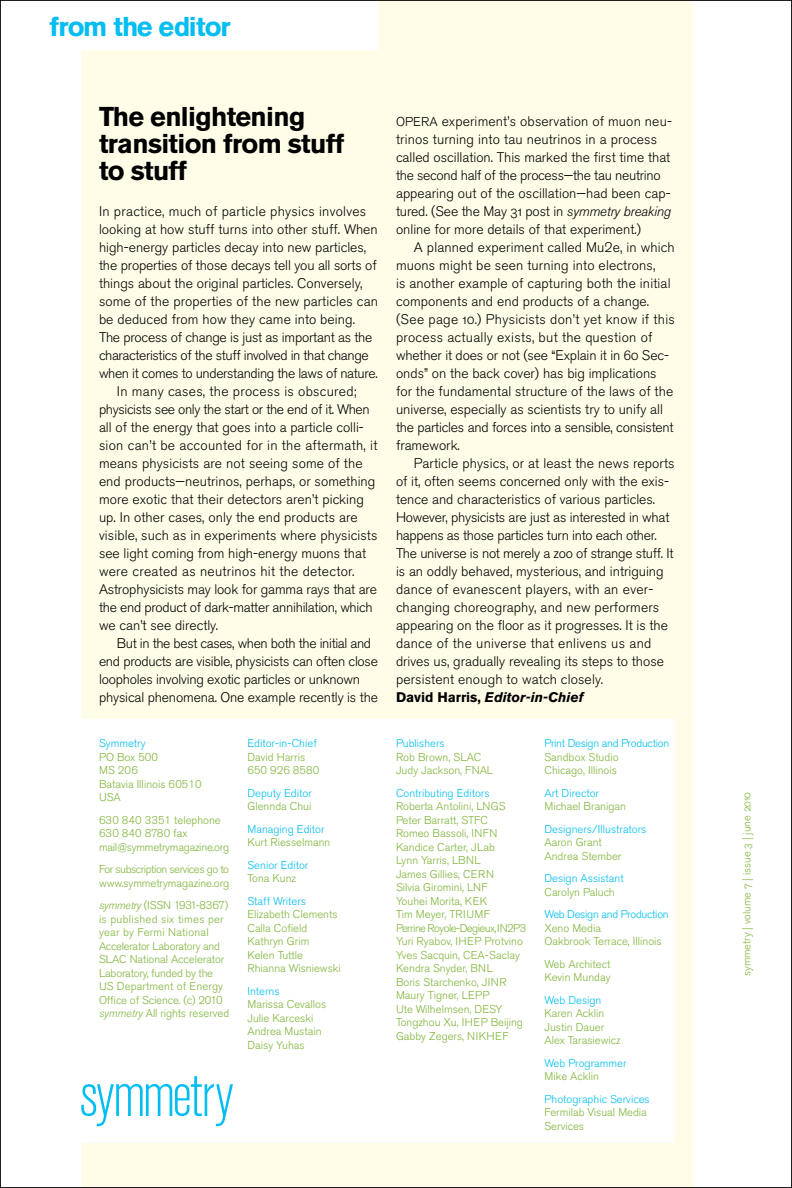
<style>
.page{position:relative;width:792px;height:1188px;background:#fff}
.page>*{position:absolute;margin:0;border:0;box-sizing:border-box;transform-origin:0 0}
.t1{font:300 condensed 63px "Akzidenz Grotesk BE";letter-spacing:-.025em;color:#00bdf2}
.t2{font:700 27px/27px "Akzidenz Grotesk BE";letter-spacing:-.025em;color:#000}
.t3{font:700 27px "Akzidenz Grotesk BE";letter-spacing:-.035em;color:#00bdf2}
.t4{font:13.8px/18px "Akzidenz Grotesk BE Light Os F";color:#000}
.t5{font:13.8px "Akzidenz Grotesk BE Light Os F";letter-spacing:-.025em;color:#000}
.t6{font:13.8px "Akzidenz Grotesk BE Light Os F";letter-spacing:.02em;color:#000}
.t7{font:13.8px "Akzidenz Grotesk BE Light Os F";letter-spacing:-.02em;color:#000}
.t8{font:italic 700 13.8px "Akzidenz Grotesk BE";color:#000}
.t9{font:300 11.25px/13.5px "Akzidenz Grotesk BE";color:#7fb439}
.t10{font:300 11.25px "Akzidenz Grotesk BE";color:#00bdf2}
.t11{font:300 11.25px/13.5px "Akzidenz Grotesk BE";letter-spacing:-.04em;color:#7fb439}
.t12{font:300 11.25px "Akzidenz Grotesk BE";letter-spacing:-.025em;color:#00bdf2}
.t13{font:10.8px "Akzidenz Grotesk BE Light Os F";color:#7fb439}
.s1{font-family:"Akzidenz Grotesk BE Lig It Os F";font-weight:400}
.s2{font-size:12.75px}
.s3{font-family:"Akzidenz Grotesk BE Lig It Os F"}
.s4{font-family:"Akzidenz Grotesk BE";font-weight:300}
.s5{font-style:normal}
</style>
<div class="page">
<div style="left:81px;top:0;width:612px;height:1188px;background:#fffde8"></div>
<div style="left:0;top:0;width:378px;height:50px;background:#fff"></div>
<div style="left:0;top:720px;width:675px;height:423px;background:#fff"></div>
<h2 class="t3" style="left:50px;top:11px;width:183px">from the editor</h2>
<h2 class="t2" style="left:99px;top:103px;width:247px">The enlightening transition from stuff to stuff</h2>
<p class="t6" style="left:99px;top:203px;width:269px">In practice, much of particle physics involves</p>
<p class="t4" style="left:99px;top:221px;width:280px">looking at how stuff turns into other stuff. When</p>
<p class="t4" style="left:99px;top:238px;width:269px">high-energy particles decay into new particles,</p>
<p class="t4" style="left:99px;top:256px;width:279px">the properties of those decays tell you all sorts of</p>
<p class="t4" style="left:99px;top:274px;width:265px">things about the original particles. Conversely,</p>
<p class="t4" style="left:99px;top:292px;width:280px">some of the properties of the new particles can</p>
<p class="t4" style="left:99px;top:310px;width:258px">be deduced from how they came into being.</p>
<p class="t4" style="left:99px;top:328px;width:275px">The process of change is just as important as the</p>
<p class="t5" style="left:99px;top:347px;width:271px">characteristics of the stuff involved in that change</p>
<p class="t5" style="left:99px;top:365px;width:280px">when it comes to understanding the laws of nature.</p>
<p class="t6" style="left:117px;top:383px;width:241px">In many cases, the process is obscured;</p>
<p class="t5" style="left:99px;top:401px;width:272px">physicists see only the start or the end of it. When</p>
<p class="t4" style="left:99px;top:418px;width:266px">all of the energy that goes into a particle colli-</p>
<p class="t6" style="left:99px;top:437px;width:280px">sion can’t be accounted for in the aftermath, it</p>
<p class="t4" style="left:99px;top:454px;width:265px">means physicists are not seeing some of the</p>
<p class="t4" style="left:99px;top:472px;width:278px">end products—neutrinos, perhaps, or something</p>
<p class="t4" style="left:99px;top:490px;width:267px">more exotic that their detectors aren’t picking</p>
<p class="t4" style="left:99px;top:508px;width:260px">up. In other cases, only the end products are</p>
<p class="t4" style="left:99px;top:526px;width:280px">visible, such as in experiments where physicists</p>
<p class="t4" style="left:99px;top:544px;width:269px">see light coming from high-energy muons that</p>
<p class="t6" style="left:99px;top:563px;width:257px">were created as neutrinos hit the detector.</p>
<p class="t4" style="left:99px;top:580px;width:279px">Astrophysicists may look for gamma rays that are</p>
<p class="t7" style="left:99px;top:599px;width:275px">the end product of dark-matter annihilation, which</p>
<p class="t4" style="left:99px;top:616px;width:121px">we can’t see directly.</p>
<p class="t5" style="left:117px;top:635px;width:256px">But in the best cases, when both the initial and</p>
<p class="t7" style="left:99px;top:653px;width:280px">end products are visible, physicists can often close</p>
<p class="t4" style="left:99px;top:670px;width:263px">loopholes involving exotic particles or unknown</p>
<p class="t4" style="left:99px;top:688px;width:281px">physical phenomena. One example recently is the</p>
<p class="t10" style="left:99px;top:737px;width:48px">Symmetry</p>
<p class="t9" style="left:99px;top:750px;width:104px">PO Box 500<br>MS 206<br>Batavia Illinois 60510<br>USA</p>
<p class="t9" style="left:99px;top:813px;width:132px">630 840 3351 telephone<br>630 840 8780 fax mail@symmetrymagazine.org</p>
<p class="t11" style="left:99px;top:863px;width:132px">For subscription services go to www.symmetrymagazine.org</p>
<p class="t9" style="left:99px;top:899px;width:132px"><span class="s1">symmetry</span> (ISSN 1931-8367) is published six times per year by Fermi National<br>Accelerator Laboratory and<br>SLAC National Accelerator<br>Laboratory, funded by the<br>US Department of Energy<br>Office of Science. (c) 2010 <span class="s1">symmetry</span> All rights reserved</p>
<h1 class="t1" style="left:80px;top:1061px;width:156px">symmetry</h1>
<p class="t10" style="left:248px;top:737px;width:71px">Editor-in-Chief</p>
<p class="t9" style="left:248px;top:750px;width:73px">David Harris<br>650 926 8580</p>
<p class="t10" style="left:248px;top:786px;width:66px">Deputy Editor</p>
<p class="t9" style="left:248px;top:800px;width:65px">Glennda Chui</p>
<p class="t10" style="left:248px;top:822px;width:79px">Managing Editor</p>
<p class="t9" style="left:248px;top:836px;width:84px">Kurt Riesselmann</p>
<p class="t10" style="left:248px;top:858px;width:62px">Senior Editor</p>
<p class="t9" style="left:248px;top:872px;width:50px">Tona Kunz</p>
<p class="t10" style="left:248px;top:894px;width:60px">Staff Writers</p>
<p class="t9" style="left:248px;top:908px;width:95px">Elizabeth Clements<br>Calla Cofield<br>Kathryn Grim<br>Kelen Tuttle<br>Rhianna Wisniewski</p>
<p class="t10" style="left:248px;top:984px;width:34px">Interns</p>
<p class="t9" style="left:248px;top:998px;width:80px">Marissa Cevallos<br>Julie Karceski<br>Andrea Mustain<br>Daisy Yuhas</p>
<p class="t4" style="left:396px;top:113px;width:277px"><span class="s2">OPERA</span> experiment’s observation of muon neu&shy;trinos turning into tau neutrinos in a process called oscillation. This marked the first time that the second half of the process—the tau neutrino appearing out of the oscillation—had been cap&shy;tured. (See the May 31 post in <span class="s3">symmetry breaking </span>online for more details of that experiment.)</p>
<p class="t4" style="left:396px;top:238px;width:280px;text-indent:18px">A planned experiment called Mu<span class="s4">2</span>e, in which muons might be seen turning into electrons,<br>is another example of capturing both the initial components and end products of a change. (See page 10.) Physicists don’t yet know if this process actually exists, but the question of whether it does or not (see “Explain it in 60 Sec&shy;onds” on the back cover) has big implications for the fundamental structure of the laws of the universe, especially as scientists try to unify all the particles and forces into a sensible, consistent framework.</p>
<p class="t4" style="left:396px;top:454px;width:280px;text-indent:18px">Particle physics, or at least the news reports of it, often seems concerned only with the exis&shy;tence and characteristics of various particles.<br>However, physicists are just as interested in what happens as those particles turn into each other.<br>The universe is not merely a zoo of strange stuff. It is an oddly behaved, mysterious, and intriguing dance of evanescent players, with an ever&shy;changing choreography, and new performers appearing on the floor as it progresses. It is the dance of the universe that enlivens us and drives us, gradually revealing its steps to those persistent enough to watch closely.</p>
<p class="t8" style="left:396px;top:689px;width:189px"><span class="s5">David Harris,</span> Editor-in-Chief</p>
<p class="t10" style="left:396px;top:737px;width:50px">Publishers</p>
<p class="t9" style="left:396px;top:750px;width:99px">Rob Brown, SLAC<br>Judy Jackson, FNAL</p>
<p class="t10" style="left:396px;top:786px;width:95px">Contributing Editors</p>
<p class="t9" style="left:396px;top:800px;width:132px">Roberta Antolini, LNGS<br>Peter Barratt, STFC<br>Romeo Bassoli, INFN<br>Kandice Carter, JLab<br>Lynn Yarris, LBNL<br>James Gillies, CERN<br>Silvia Giromini, LNF<br>Youhei Morita, KEK<br>Tim Meyer, TRIUMF<br>Perrine Royole-Degieux, IN2P3<br>Yuri Ryabov, IHEP Protvino<br>Yves Sacquin, CEA-Saclay<br>Kendra Snyder, BNL<br>Boris Starchenko, JINR<br>Maury Tigner, LEPP<br>Ute Wilhelmsen, DESY<br>Tongzhou Xu, IHEP Beijing<br>Gabby Zegers, NIKHEF</p>
<p class="t12" style="left:545px;top:737px;width:126px">Print Design and Production</p>
<p class="t9" style="left:545px;top:750px;width:76px">Sandbox Studio<br>Chicago, Illinois</p>
<p class="t10" style="left:545px;top:786px;width:56px">Art Director</p>
<p class="t9" style="left:545px;top:800px;width:83px">Michael Branigan</p>
<p class="t10" style="left:545px;top:822px;width:103px">Designers/Illustrators</p>
<p class="t9" style="left:545px;top:836px;width:78px">Aaron Grant<br>Andrea Stember</p>
<p class="t10" style="left:545px;top:872px;width:81px">Design Assistant</p>
<p class="t9" style="left:545px;top:885px;width:72px">Carolyn Paluch</p>
<p class="t12" style="left:545px;top:908px;width:126px">Web Design and Production</p>
<p class="t9" style="left:545px;top:921px;width:119px">Xeno Media<br>Oakbrook Terrace, Illinois</p>
<p class="t9" style="left:545px;top:957px;width:68px">Web Architect<br>Kevin Munday</p>
<p class="t10" style="left:545px;top:993px;width:58px">Web Design</p>
<p class="t9" style="left:545px;top:1007px;width:78px">Karen Acklin<br>Justin Dauer<br>Alex Tarasiewicz</p>
<p class="t10" style="left:545px;top:1056px;width:84px">Web Programmer</p>
<p class="t9" style="left:545px;top:1070px;width:56px">Mike Acklin</p>
<p class="t10" style="left:545px;top:1092px;width:107px">Photographic Services</p>
<p class="t9" style="left:545px;top:1106px;width:104px">Fermilab Visual Media<br>Services</p>
<p class="t13" style="left:741px;top:976px;width:186px;rotate:-90deg">symmetry | volume 7 | issue 3 | june 2010</p>
</div>
